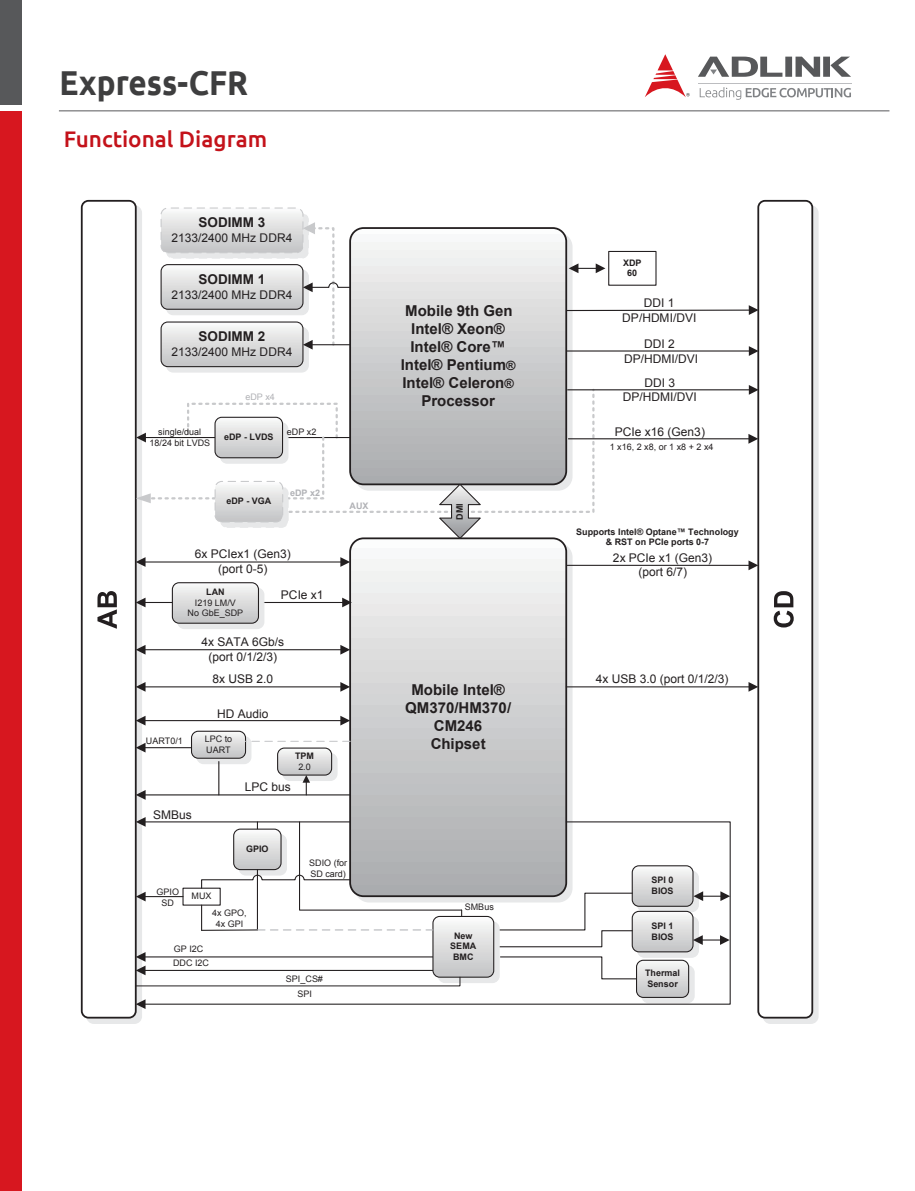
<style>
.page{position:relative;width:915px;height:1191px;background:#fff}
.page>*{position:absolute;margin:0;border:0;box-sizing:border-box;transform-origin:0 0}
.t1{font:700 34.5px "Ubuntu";color:#3e3e3f;scale:.91 1}
.t2{font:500 22.5px "Ubuntu";color:#c4121a}
.t3{font:700 15px/18px "Arial";color:#231f20;text-align:center}
.t4{font:700 13.5px "Arial";color:#231f20}
.t5{font:12px/14.4px "Arial";color:#231f20;text-align:center}
.t6{font:9px/10.8px "Arial";color:#231f20;text-align:center}
.t7{font:700 9px/10.8px "Arial";color:#231f20}
.t8{font:700 9px "Arial";letter-spacing:.005em;color:#b1b2b6}
.t9{font:9px "Arial";color:#b1b2b6}
.s1{font-size:12.75px}
</style>
<div class="page">
<div style="left:0;top:111px;width:21px;height:1080px;background:#d7171f"></div>
<div style="left:0;top:0;width:21px;height:104px;background:#57585a"></div>
<svg style="left:698px;top:57px;width:152px;height:20px"></svg>
<svg style="left:645px;top:54px;width:44px;height:43px"></svg>
<svg style="left:699px;top:87px;width:151px;height:13px"></svg>
<hr style="left:697px;top:83px;width:154px;height:1px;background:#bcbdc0">
<hr style="left:59px;top:110px;width:830px;height:1px;background:#57585a">
<svg style="left:352px;top:230px;width:213px;height:157px"></svg>
<div style="left:349px;top:227px;width:218px;height:258px;border:2px solid #231f20;border-radius:13px"></div>
<svg style="left:352px;top:540px;width:212px;height:277px"></svg>
<div style="left:87px;top:206px;width:54px;height:817px;background:#e7e8e9;border-radius:7px"></div>
<div style="left:86px;top:205px;width:56px;height:819px;border:2px solid #e7e8e9;border-radius:7px"></div>
<div style="left:82px;top:201px;width:54px;height:816px;background:#fff;border-radius:7px"></div>
<div style="left:81px;top:200px;width:56px;height:818px;border:2px solid #231f20;border-radius:7px"></div>
<svg style="left:97px;top:591px;width:20px;height:38px"></svg>
<svg style="left:763px;top:206px;width:54px;height:817px;background:#9b9a9b"></svg>
<div style="left:762px;top:205px;width:56px;height:819px;border:2px solid #e7e8e9;border-radius:7px"></div>
<div style="left:758px;top:201px;width:54px;height:816px;background:#fff;border-radius:7px"></div>
<div style="left:757px;top:200px;width:55px;height:818px;border:2px solid #231f20;border-radius:7px"></div>
<svg style="left:773px;top:591px;width:20px;height:36px"></svg>
<hr style="left:144px;top:602px;width:44px;height:1px;background:#231f20">
<svg style="left:136px;top:597px;width:9px;height:10px"></svg>
<hr style="left:144px;top:794px;width:206px;height:1px;background:#231f20">
<svg style="left:136px;top:790px;width:9px;height:10px"></svg>
<hr style="left:568px;top:438px;width:181px;height:1px;background:#231f20">
<svg style="left:748px;top:434px;width:10px;height:10px"></svg>
<hr style="left:144px;top:720px;width:197px;height:1px;background:#231f20">
<svg style="left:136px;top:716px;width:9px;height:9px"></svg>
<svg style="left:340px;top:716px;width:10px;height:9px"></svg>
<hr style="left:144px;top:649px;width:197px;height:1px;background:#231f20">
<svg style="left:136px;top:645px;width:9px;height:9px"></svg>
<svg style="left:340px;top:645px;width:10px;height:9px"></svg>
<hr style="left:144px;top:686px;width:197px;height:1px;background:#231f20">
<svg style="left:136px;top:682px;width:9px;height:9px"></svg>
<svg style="left:340px;top:682px;width:10px;height:9px"></svg>
<hr style="left:566px;top:686px;width:183px;height:1px;background:#231f20">
<svg style="left:748px;top:682px;width:10px;height:9px"></svg>
<hr style="left:144px;top:747px;width:47px;height:1px;background:#231f20">
<svg style="left:136px;top:742px;width:9px;height:10px"></svg>
<svg style="left:166px;top:327px;width:142px;height:45px"></svg>
<div style="left:166px;top:327px;width:143px;height:45px;border:1px solid #e7e8e9;border-radius:7px"></div>
<hr style="left:567px;top:565px;width:182px;height:1px;background:#231f20">
<svg style="left:748px;top:560px;width:10px;height:10px"></svg>
<hr style="left:566px;top:309px;width:183px;height:2px;background:#231f20">
<svg style="left:748px;top:305px;width:10px;height:10px"></svg>
<hr style="left:566px;top:350px;width:183px;height:1px;background:#231f20">
<svg style="left:748px;top:346px;width:10px;height:10px"></svg>
<hr style="left:567px;top:389px;width:182px;height:1px;background:#231f20">
<svg style="left:748px;top:385px;width:10px;height:10px"></svg>
<hr style="left:144px;top:561px;width:197px;height:1px;background:#231f20">
<svg style="left:136px;top:557px;width:9px;height:10px"></svg>
<svg style="left:340px;top:557px;width:10px;height:10px"></svg>
<hr style="left:261px;top:602px;width:82px;height:1px;background:#231f20">
<svg style="left:342px;top:597px;width:10px;height:10px"></svg>
<div style="left:178px;top:588px;width:86px;height:40px;background:#e7e8e9;border-radius:7px"></div>
<div style="left:177px;top:587px;width:87px;height:42px;border:1px solid #e7e8e9;border-radius:7px"></div>
<svg style="left:172px;top:583px;width:90px;height:40px"></svg>
<div style="left:172px;top:582px;width:87px;height:42px;border:1px solid #231f20;border-radius:7px"></div>
<div style="left:608px;top:251px;width:48px;height:35px;border:1px solid #231f20"></div>
<svg style="left:568px;top:263px;width:37px;height:10px"></svg>
<div style="left:191px;top:730px;width:55px;height:28px;border:1px solid #231f20;border-radius:7px"></div>
<svg style="left:191px;top:731px;width:159px;height:64px"></svg>
<div style="left:160px;top:207px;width:143px;height:46px;border:1px dashed #c8c9cb;border-radius:7px"></div>
<svg style="left:136px;top:387px;width:459px;height:153px"></svg>
<div style="left:214px;top:481px;width:69px;height:41px;border:1px dashed #c8c9cb;border-radius:7px"></div>
<svg style="left:135px;top:817px;width:595px;height:192px"></svg>
<svg style="left:161px;top:208px;width:190px;height:159px"></svg>
<h1 class="t1" style="left:60px;top:62px;width:208px">Express-CFR</h1>
<h2 class="t2" style="left:64px;top:124px;width:205px">Functional Diagram</h2>
<p class="t4" style="left:198px;top:213px;width:68px">SODIMM 3</p>
<p class="t5" style="left:171px;top:231px;width:122px">2133/2400 MHz DDR4</p>
<p class="t4" style="left:198px;top:270px;width:68px">SODIMM 1</p>
<p class="t5" style="left:171px;top:287px;width:122px">2133/2400 MHz DDR4</p>
<p class="t4" style="left:198px;top:327px;width:68px">SODIMM 2</p>
<p class="t5" style="left:171px;top:345px;width:122px">2133/2400 MHz DDR4</p>
<p class="t6" style="left:149px;top:426px;width:62px">single/dual<br>18/24 bit LVDS</p>
<p class="t9" style="left:245px;top:391px;width:31px">eDP x4</p>
<p class="t7" style="left:224px;top:432px;width:51px">eDP - LVDS</p>
<p class="t6" style="left:287px;top:426px;width:31px">eDP x2</p>
<p class="t7" style="left:226px;top:496px;width:46px">eDP - VGA</p>
<p class="t8" style="left:290px;top:486px;width:31px">eDP x2</p>
<p class="t5" style="left:195px;top:547px;width:97px">6x PCIex1 (Gen3) (port 0-5)</p>
<p class="t7" style="left:206px;top:586px;width:20px">LAN</p>
<p class="t6" style="left:187px;top:597px;width:57px">I219 LM/V<br>No GbE_SDP</p>
<p class="t5" style="left:281px;top:587px;width:44px">PCIe x1</p>
<p class="t8" style="left:349px;top:500px;width:20px">AUX</p>
<p class="t3" style="left:400px;top:302px;width:116px">Mobile 9th Gen<br>Intel® Xeon®<br>Intel® Core™<br>Intel® Pentium<span class="s1">®<br></span>Intel® Celeron<span class="s1">®<br></span>Processor</p>
<p class="t7" style="left:454px;top:519px;width:18px;rotate:-90deg">DMI</p>
<p class="t7" style="left:622px;top:257px;width:20px;text-align:center">XDP<br>60</p>
<p class="t5" style="left:622px;top:296px;width:75px">DDI 1<br>DP/HDMI/DVI</p>
<p class="t5" style="left:624px;top:337px;width:75px">DDI 2<br>DP/HDMI/DVI</p>
<p class="t5" style="left:622px;top:376px;width:75px">DDI 3<br>DP/HDMI/DVI</p>
<p class="t5" style="left:614px;top:425px;width:92px">PCIe x16 (Gen3)</p>
<p class="t6" style="left:609px;top:442px;width:105px">1x16,2x8,or1x8+2x4</p>
<p class="t7" style="left:576px;top:526px;width:164px;text-align:center">Supports Intel® Optane™ Technology &amp; RST on PCIe ports 0-7</p>
<p class="t5" style="left:612px;top:550px;width:101px">2x PCIe x1 (Gen3) (port 6/7)</p>
<p class="t6" style="left:146px;top:735px;width:38px">UART0/1</p>
<p class="t5" style="left:153px;top:807px;width:40px">SMBus</p>
<p class="t5" style="left:201px;top:635px;width:84px">4x SATA 6Gb/s (port 0/1/2/3)</p>
<p class="t5" style="left:212px;top:672px;width:62px">8x USB 2.0</p>
<p class="t5" style="left:595px;top:672px;width:134px">4x USB 3.0 (port 0/1/2/3)</p>
<p class="t3" style="left:405px;top:681px;width:107px">Mobile Intel®<br>QM370/HM370/<br>CM246<br>Chipset</p>
<p class="t5" style="left:217px;top:707px;width:53px">HD Audio</p>
<p class="t6" style="left:205px;top:733px;width:29px;text-align:left">LPC to<br>UART</p>
<p class="t7" style="left:295px;top:750px;width:20px">TPM</p>
<p class="t6" style="left:298px;top:761px;width:14px">2.0</p>
<p class="t5" style="left:245px;top:780px;width:47px">LPC bus</p>
<p class="t7" style="left:246px;top:843px;width:24px">GPIO</p>
<p class="t6" style="left:156px;top:887px;width:24px">GPIO<br>SD</p>
<p class="t6" style="left:191px;top:891px;width:21px">MUX</p>
<p class="t6" style="left:212px;top:907px;width:36px">4x GPO,<br>4x GPI</p>
<p class="t6" style="left:174px;top:944px;width:31px">GP I2C</p>
<p class="t6" style="left:173px;top:957px;width:37px">DDC I2C</p>
<p class="t6" style="left:309px;top:857px;width:39px;text-align:left">SDIO (for<br>SD card)</p>
<p class="t6" style="left:286px;top:973px;width:38px">SPI_CS#</p>
<p class="t6" style="left:297px;top:988px;width:16px">SPI</p>
<p class="t6" style="left:464px;top:901px;width:30px">SMBus</p>
<p class="t7" style="left:450px;top:930px;width:27px;text-align:center">New<br>SEMA<br>BMC</p>
<p class="t7" style="left:651px;top:875px;width:24px">SPI 0<br>BIOS</p>
<p class="t7" style="left:651px;top:920px;width:24px">SPI 1<br>BIOS</p>
<p class="t7" style="left:644px;top:967px;width:37px">Thermal<br>Sensor</p>
</div>
